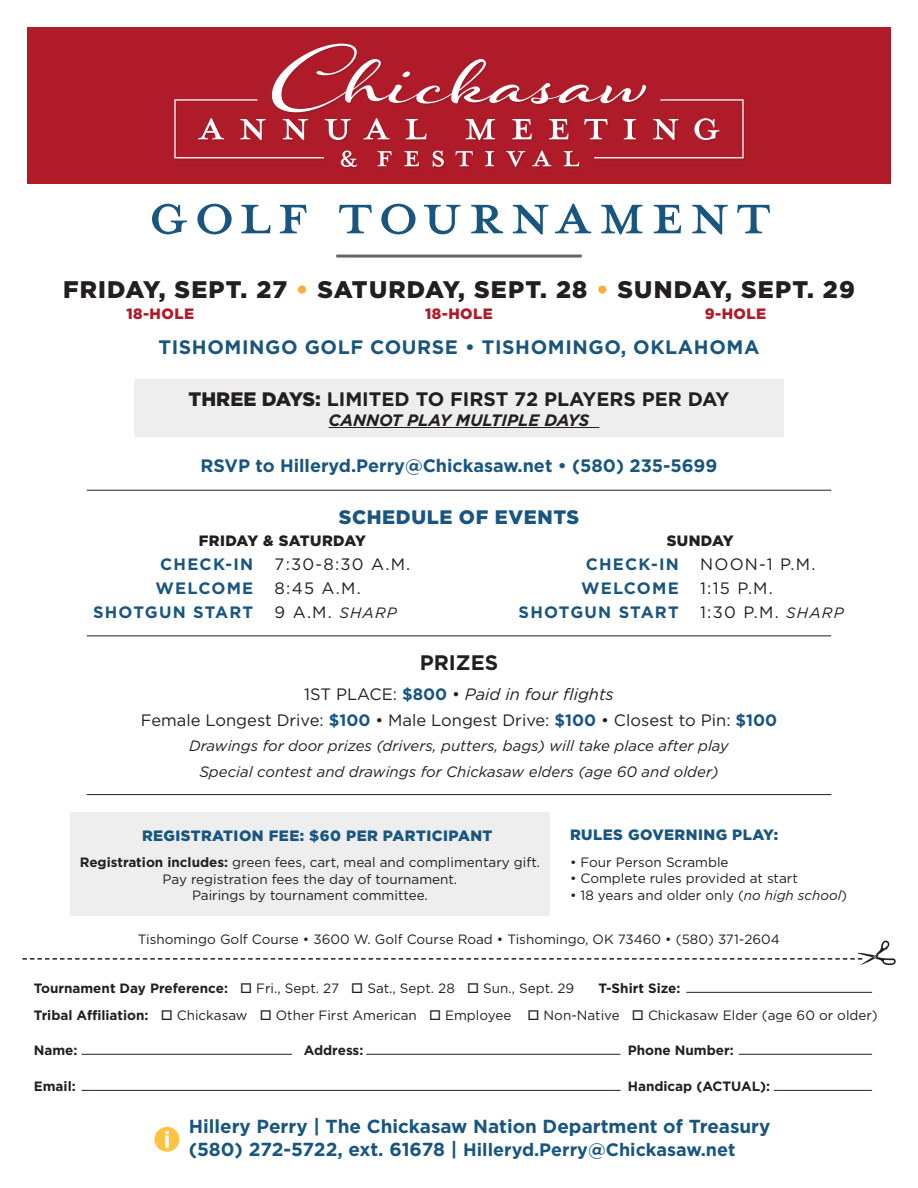
<style>
.page{position:relative;width:918px;height:1188px;background:#fff}
.page>*{position:absolute;margin:0;border:0;box-sizing:border-box;transform-origin:0 0}
.t1{font:85.5px "Mrs Eaves All Petite Caps OT";letter-spacing:.055em;color:#19567f}
.t2{font:900 24px "Gotham";letter-spacing:.05em;color:#231f20}
.t3{font:700 21px "Gotham";color:#231f20}
.t4{font:700 19.5px "Gotham";letter-spacing:.03em;color:#19567f}
.t5{font:700 19.5px "Gotham";color:#231f20}
.t6{font:900 19.5px "Gotham";letter-spacing:.03em;color:#19567f}
.t7{font:700 18.9px "Gotham";color:#19567f}
.t8{font:700 18px "Gotham";color:#19567f}
.t9{font:16.5px "Gotham";color:#231f20}
.t10{font:700 16.5px "Gotham";letter-spacing:.075em;color:#19567f}
.t11{font:italic 16.5px "Gotham";color:#231f20}
.t12{font:italic 700 16.5px "Gotham";color:#231f20}
.t13{font:italic 15px "Gotham";color:#231f20}
.t14{font:900 15px "Gotham";letter-spacing:.03em;color:#19567f}
.t15{font:900 15px "Gotham";letter-spacing:.03em;color:#231f20}
.t16{font:900 15px "Gotham";letter-spacing:.03em;color:#af1b29}
.t17{font:13.5px/16.5px "Gotham";color:#231f20;text-align:center}
.t18{font:700 13.5px "Gotham";color:#231f20}
.s1{color:#fbac3f}
.s2{font-weight:900}
.s3{font-style:italic;font-size:15px}
.s4{font-style:normal}
.s5{font-weight:700;font-style:normal;color:#19567f}
.s6{font-weight:700;color:#19567f}
.s7{font-weight:700}
.s8{font-style:italic}
.s9{font-size:18.9px}
</style>
<div class="page">
<svg style="left:22px;top:941px;width:874px;height:24px"></svg>
<div style="left:134px;top:380px;width:650px;height:57px;background:#eeeeef"></div>
<hr style="left:329px;top:427px;width:270px;height:1px;background:#231f20">
<div style="left:70px;top:812px;width:480px;height:104px;background:#eeeeef"></div>
<hr style="left:686px;top:992px;width:186px;height:1px;background:#231f20">
<hr style="left:739px;top:1054px;width:133px;height:1px;background:#231f20">
<hr style="left:774px;top:1090px;width:98px;height:1px;background:#231f20">
<hr style="left:366px;top:1054px;width:254px;height:1px;background:#231f20">
<hr style="left:82px;top:1054px;width:210px;height:1px;background:#231f20">
<hr style="left:82px;top:1090px;width:538px;height:1px;background:#231f20">
<div style="left:154px;top:1127px;width:25px;height:25px;background:#fec340;border-radius:50%"></div>
<svg style="left:165px;top:1131px;width:4px;height:3px"></svg>
<svg style="left:165px;top:1135px;width:4px;height:13px"></svg>
<hr style="left:87px;top:490px;width:744px;height:1px;background:#231f20">
<hr style="left:87px;top:635px;width:744px;height:1px;background:#231f20">
<hr style="left:87px;top:794px;width:744px;height:1px;background:#231f20">
<div style="left:27px;top:27px;width:864px;height:157px;background:#af1b29"></div>
<svg style="left:174px;top:44px;width:571px;height:123px"></svg>
<hr style="left:336px;top:255px;width:246px;height:3px;background:#606865">
<p class="t1" style="left:147px;top:175px;width:625px">GOLF TOURNAMENT</p>
<p class="t2" style="left:63px;top:273px;width:793px">FRIDAY, SEPT. 27 <span class="s1">•</span> SATURDAY, SEPT. 28 <span class="s1">•</span> SUNDAY, SEPT. 29</p>
<p class="t4" style="left:159px;top:334px;width:602px">TISHOMINGO GOLF COURSE • TISHOMINGO, OKLAHOMA</p>
<p class="t16" style="left:126px;top:303px;width:69px">18-HOLE</p>
<p class="t16" style="left:425px;top:303px;width:69px">18-HOLE</p>
<p class="t16" style="left:705px;top:303px;width:63px">9-HOLE</p>
<p class="t5" style="left:189px;top:386px;width:542px"><span class="s2">THREE DAYS:</span> LIMITED TO FIRST 72 PLAYERS PER DAY</p>
<p class="t12" style="left:329px;top:409px;width:262px">CANNOT PLAY MULTIPLE DAYS</p>
<p class="t8" style="left:201px;top:454px;width:518px">RSVP to Hilleryd.Perry@Chickasaw.net • (580) 235-5699</p>
<p class="t6" style="left:339px;top:503px;width:242px">SCHEDULE OF EVENTS</p>
<p class="t9" style="left:275px;top:553px;width:137px">7:30-8:30 A.M.</p>
<p class="t9" style="left:275px;top:577px;width:88px">8:45 A.M.</p>
<p class="t9" style="left:275px;top:601px;width:124px">9 A.M. <span class="s3">SHARP</span></p>
<p class="t15" style="left:199px;top:530px;width:169px">FRIDAY &amp; SATURDAY</p>
<p class="t15" style="left:667px;top:530px;width:69px">SUNDAY</p>
<p class="t9" style="left:700px;top:553px;width:117px">NOON-1 P.M.</p>
<p class="t9" style="left:700px;top:577px;width:74px">1:15 P.M.</p>
<p class="t9" style="left:700px;top:601px;width:145px">1:30 P.M. <span class="s3">SHARP</span></p>
<p class="t10" style="left:160px;top:553px;width:95px">CHECK-IN</p>
<p class="t10" style="left:156px;top:577px;width:99px">WELCOME</p>
<p class="t10" style="left:93px;top:601px;width:162px">SHOTGUN START</p>
<p class="t10" style="left:586px;top:553px;width:95px">CHECK-IN</p>
<p class="t10" style="left:581px;top:577px;width:99px">WELCOME</p>
<p class="t10" style="left:519px;top:601px;width:162px">SHOTGUN START</p>
<p class="t3" style="left:420px;top:649px;width:80px">PRIZES</p>
<p class="t11" style="left:304px;top:684px;width:311px"><span class="s4">1ST PLACE:</span> <span class="s5">$800</span> <span class="s4">•</span> Paid in four flights</p>
<p class="t9" style="left:141px;top:709px;width:638px">Female Longest Drive: <span class="s6">$100</span> • Male Longest Drive: <span class="s6">$100</span> • Closest to Pin: <span class="s6">$100</span></p>
<p class="t13" style="left:189px;top:736px;width:541px">Drawings for door prizes (drivers, putters, bags) will take place after play</p>
<p class="t13" style="left:199px;top:762px;width:521px">Special contest and drawings for Chickasaw elders (age 60 and older)</p>
<p class="t14" style="left:142px;top:825px;width:352px">REGISTRATION FEE: $60 PER PARTICIPANT</p>
<p class="t17" style="left:80px;top:854px;width:462px"><span class="s7">Registration includes:</span> green fees, cart, meal and complimentary gift.<br>Pay registration fees the day of tournament.</p>
<p class="t17" style="left:192px;top:887px;width:237px">Pairings by tournament committee.</p>
<p class="t14" style="left:570px;top:825px;width:210px">RULES GOVERNING PLAY:</p>
<p class="t17" style="left:570px;top:853px;width:160px">• Four Person Scramble</p>
<p class="t17" style="left:570px;top:870px;width:229px">• Complete rules provided at start</p>
<p class="t17" style="left:570px;top:886px;width:279px">• 18 years and older only (<span class="s8">no high school</span>)</p>
<p class="t17" style="left:138px;top:931px;width:644px">Tishomingo Golf Course • 3600 W. Golf Course Road • Tishomingo, OK 73460 • (580) 371-2604</p>
<p class="t17" style="left:34px;top:980px;width:542px"><span class="s7">Tournament Day Preference:</span> □ Fri., Sept. 27 □ Sat., Sept. 28 □ Sun., Sept. 29</p>
<p class="t18" style="left:599px;top:980px;width:83px">T-Shirt Size:</p>
<p class="t17" style="left:34px;top:1007px;width:846px"><span class="s7">Tribal Affiliation:</span> □ Chickasaw □ Other First American □ Employee □ Non-Native □ Chickasaw Elder (age 60 or older)</p>
<p class="t18" style="left:34px;top:1041px;width:45px">Name:</p>
<p class="t18" style="left:304px;top:1041px;width:61px">Address:</p>
<p class="t18" style="left:628px;top:1041px;width:108px">Phone Number:</p>
<p class="t18" style="left:34px;top:1077px;width:44px">Email:</p>
<p class="t18" style="left:628px;top:1077px;width:144px">Handicap (ACTUAL):</p>
<p class="t7" style="left:189px;top:1114px;width:583px">Hillery Perry | The Chickasaw Nation Department of Treasury</p>
<p class="t8" style="left:189px;top:1138px;width:548px"><span class="s9">(580) 272-5722, ext. 61678 |</span> Hilleryd.Perry@Chickasaw.net</p>
</div>
